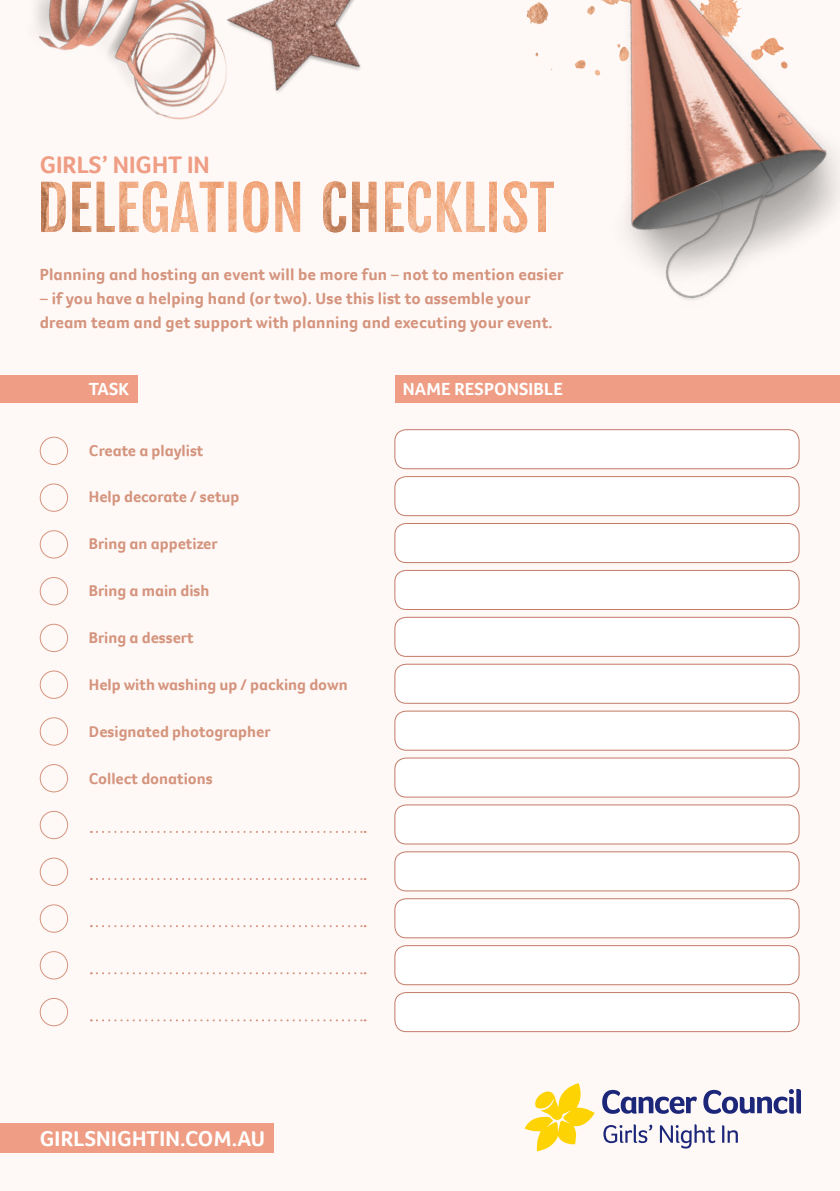
<style>
.page{position:relative;width:840px;height:1191px;background:#fff}
.page>*{position:absolute;margin:0;border:0;box-sizing:border-box;transform-origin:0 0}
.t1{font:700 24.6px "Foco CC";color:#ef9d84}
.t2{font:700 22px "Foco CC";letter-spacing:.01em;color:#fff}
.t3{font:700 18px "Foco CC";letter-spacing:.01em;color:#fff}
.t4{font:700 16.6px/24px "Foco CC";letter-spacing:.01em;color:#d5947e}
.t5{font:700 16px "Foco CC";color:#d5947e}
</style>
<div class="page">
<div style="left:0;top:0;width:839px;height:1191px;background:#fef9f6"></div>
<div style="left:0;top:375px;width:137px;height:28px;background:#ef9d84"></div>
<div style="left:395px;top:375px;width:444px;height:28px;background:#ef9d84"></div>
<div style="left:0;top:1123px;width:274px;height:29px;background:#ef9d84"></div>
<img style="left:283px;top:0;width:78px;height:89px">
<img style="left:36px;top:0;width:247px;height:120px">
<img style="left:323px;top:181px;width:153px;height:51px">
<img style="left:41px;top:181px;width:259px;height:51px">
<div style="left:394px;top:430px;width:404px;height:39px;background:#fff;border-radius:11px"></div>
<div style="left:394px;top:429px;width:404px;height:40px;border:1px solid #c37b69;border-radius:11px"></div>
<div style="left:394px;top:523px;width:404px;height:39px;background:#fff;border-radius:11px"></div>
<div style="left:394px;top:523px;width:404px;height:40px;border:1px solid #c37b69;border-radius:11px"></div>
<div style="left:394px;top:617px;width:404px;height:39px;background:#fff;border-radius:11px"></div>
<div style="left:394px;top:617px;width:404px;height:39px;border:1px solid #c37b69;border-radius:11px"></div>
<div style="left:394px;top:711px;width:404px;height:39px;background:#fff;border-radius:11px"></div>
<div style="left:394px;top:711px;width:404px;height:39px;border:1px solid #c37b69;border-radius:11px"></div>
<div style="left:394px;top:805px;width:404px;height:39px;background:#fff;border-radius:11px"></div>
<div style="left:394px;top:804px;width:404px;height:40px;border:1px solid #c37b69;border-radius:11px"></div>
<div style="left:394px;top:898px;width:404px;height:39px;background:#fff;border-radius:11px"></div>
<div style="left:394px;top:898px;width:404px;height:40px;border:1px solid #c37b69;border-radius:11px"></div>
<div style="left:394px;top:476px;width:404px;height:39px;background:#fff;border-radius:11px"></div>
<div style="left:394px;top:476px;width:404px;height:40px;border:1px solid #c37b69;border-radius:11px"></div>
<div style="left:394px;top:570px;width:404px;height:39px;background:#fff;border-radius:11px"></div>
<div style="left:394px;top:570px;width:404px;height:40px;border:1px solid #c37b69;border-radius:11px"></div>
<div style="left:394px;top:664px;width:404px;height:39px;background:#fff;border-radius:11px"></div>
<div style="left:394px;top:664px;width:404px;height:39px;border:1px solid #c37b69;border-radius:11px"></div>
<div style="left:394px;top:758px;width:404px;height:39px;background:#fff;border-radius:11px"></div>
<div style="left:394px;top:757px;width:404px;height:40px;border:1px solid #c37b69;border-radius:11px"></div>
<div style="left:394px;top:852px;width:404px;height:39px;background:#fff;border-radius:11px"></div>
<div style="left:394px;top:851px;width:404px;height:40px;border:1px solid #c37b69;border-radius:11px"></div>
<div style="left:394px;top:945px;width:404px;height:39px;background:#fff;border-radius:11px"></div>
<div style="left:394px;top:945px;width:404px;height:40px;border:1px solid #c37b69;border-radius:11px"></div>
<div style="left:394px;top:992px;width:404px;height:39px;background:#fff;border-radius:11px"></div>
<div style="left:394px;top:992px;width:404px;height:40px;border:1px solid #c37b69;border-radius:11px"></div>
<div style="left:40px;top:437px;width:28px;height:28px;border:1px solid #d5947e;border-radius:50%"></div>
<div style="left:40px;top:717px;width:28px;height:28px;border:1px solid #d5947e;border-radius:50%"></div>
<div style="left:40px;top:577px;width:28px;height:28px;border:1px solid #d5947e;border-radius:50%"></div>
<div style="left:40px;top:857px;width:28px;height:29px;border:1px solid #d5947e;border-radius:50%"></div>
<div style="left:40px;top:483px;width:28px;height:29px;border:1px solid #d5947e;border-radius:50%"></div>
<div style="left:40px;top:764px;width:28px;height:28px;border:1px solid #d5947e;border-radius:50%"></div>
<div style="left:40px;top:624px;width:28px;height:28px;border:1px solid #d5947e;border-radius:50%"></div>
<div style="left:40px;top:904px;width:28px;height:28px;border:1px solid #d5947e;border-radius:50%"></div>
<div style="left:40px;top:530px;width:28px;height:28px;border:1px solid #d5947e;border-radius:50%"></div>
<div style="left:40px;top:811px;width:28px;height:28px;border:1px solid #d5947e;border-radius:50%"></div>
<div style="left:40px;top:670px;width:28px;height:29px;border:1px solid #d5947e;border-radius:50%"></div>
<div style="left:40px;top:951px;width:28px;height:28px;border:1px solid #d5947e;border-radius:50%"></div>
<div style="left:40px;top:998px;width:28px;height:28px;border:1px solid #d5947e;border-radius:50%"></div>
<svg style="left:91px;top:831px;width:274px;height:2px"></svg>
<svg style="left:91px;top:878px;width:274px;height:2px"></svg>
<svg style="left:91px;top:925px;width:274px;height:2px"></svg>
<svg style="left:91px;top:972px;width:274px;height:2px"></svg>
<svg style="left:91px;top:1019px;width:274px;height:2px"></svg>
<img style="left:476px;top:0;width:363px;height:300px">
<svg style="left:524px;top:1083px;width:70px;height:68px"></svg>
<svg style="left:602px;top:1089px;width:198px;height:24px"></svg>
<svg style="left:603px;top:1124px;width:49px;height:19px"></svg>
<svg style="left:659px;top:1124px;width:56px;height:24px"></svg>
<svg style="left:722px;top:1125px;width:15px;height:17px"></svg>
<p class="t1" style="left:40px;top:148px;width:171px">GIRLS’ NIGHT IN</p>
<p class="t4" style="left:40px;top:262px;width:525px">Planning and hosting an event will be more fun – not to mention easier</p>
<p class="t4" style="left:40px;top:286px;width:514px">– if you have a helping hand (or two). Use this list to assemble your dream team and get support with planning and executing your event.</p>
<p class="t3" style="left:89px;top:377px;width:42px">TASK</p>
<p class="t3" style="left:402px;top:377px;width:161px">NAME RESPONSIBLE</p>
<p class="t5" style="left:89px;top:439px;width:116px">Create a playlist</p>
<p class="t5" style="left:89px;top:486px;width:152px">Help decorate / setup</p>
<p class="t5" style="left:89px;top:533px;width:130px">Bring an appetizer</p>
<p class="t5" style="left:89px;top:580px;width:122px">Bring a main dish</p>
<p class="t5" style="left:89px;top:627px;width:106px">Bring a dessert</p>
<p class="t5" style="left:89px;top:674px;width:260px">Help with washing up / packing down</p>
<p class="t5" style="left:89px;top:721px;width:183px">Designated photographer</p>
<p class="t5" style="left:89px;top:768px;width:125px">Collect donations</p>
<p class="t2" style="left:40px;top:1123px;width:227px">GIRLSNIGHTIN.COM.AU</p>
</div>
